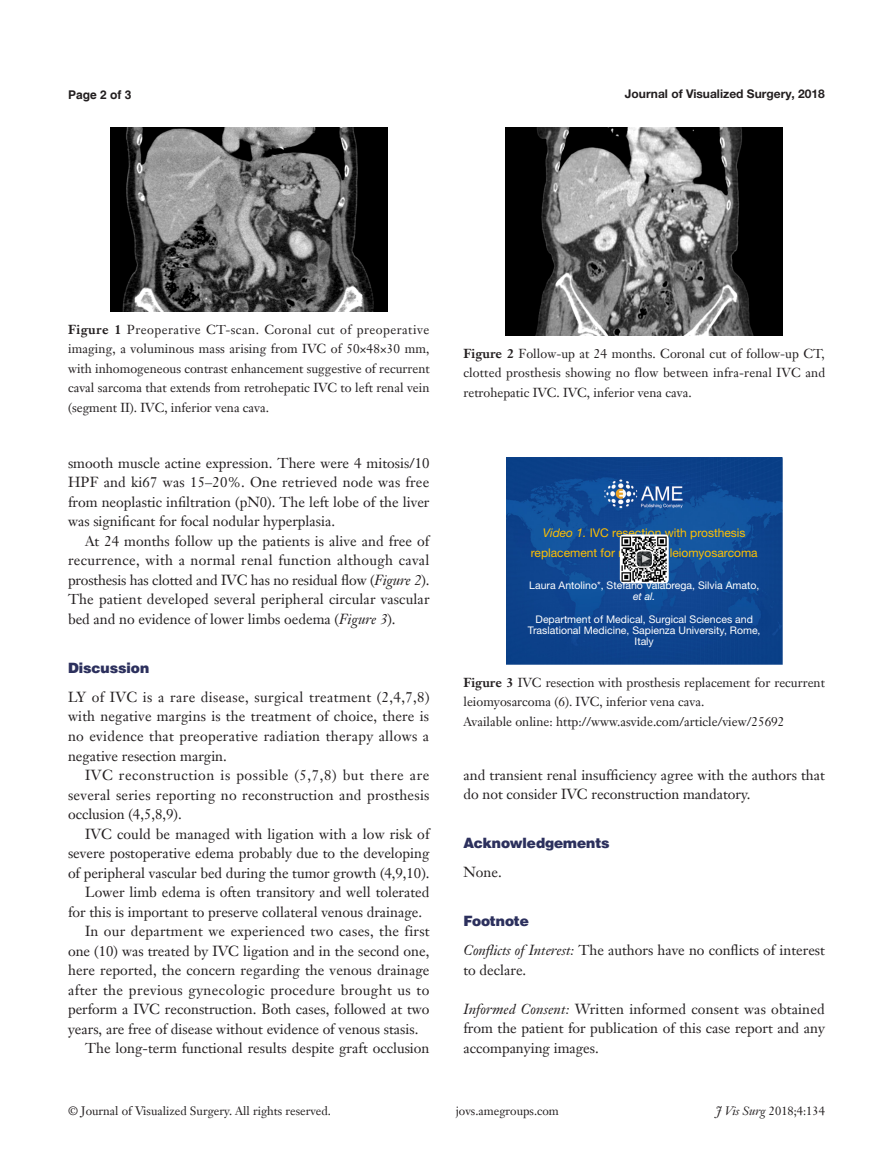
<style>
.page{position:relative;width:893px;height:1170px;background:#fff}
.page>*{position:absolute;margin:0;border:0;box-sizing:border-box;transform-origin:0 0}
.t1{font:14.25px/19.5px "Janson Text LT";color:#231f20;text-align:justify}
.一级标题-6_5{font:900 14.25px "Helvetica";color:#2c305d}
.t2{font:12.75px/19.5px "Janson Text LT";color:#231f20;text-align:justify}
.t3{font:12px "Janson Text LT";color:#231f20}
.t4{font:12px/19.4px "Helvetica Neue LT Pro";color:#ffc000;text-align:center}
.t5{font:700 12px "Helvetica Neue LT Pro";color:#231f20}
.t6{font:700 12px "Helvetica";color:#231f20}
.t7{font:11.55px "Times New Roman";color:#fff}
.t8{font:10.5px/11.2px "Helvetica Neue LT Pro";color:#fff;text-align:center}
.s1{font-weight:700}
.s2{font-style:italic}
</style>
<div class="page">
<img style="left:111px;top:128px;width:276px;height:183px">
<img style="left:506px;top:128px;width:276px;height:207px">
<img style="left:506px;top:457px;width:276px;height:207px">
<svg style="left:620px;top:534px;width:49px;height:49px"></svg>
<img style="left:621px;top:535px;width:47px;height:47px">
<svg style="left:636px;top:550px;width:16px;height:17px"></svg>
<div style="left:636px;top:550px;width:17px;height:17px;border:1px solid #fff;border-radius:4px"></div>
<p class="t6" style="left:68px;top:88px;width:65px">Page 2 of 3</p>
<p class="t5" style="left:625px;top:86px;width:202px">Journal of Visualized Surgery, 2018</p>
<p class="t2" style="left:68px;top:319px;width:363px"><span class="s1">Figure 1</span> Preoperative CT-scan. Coronal cut of preoperative imaging, a voluminous mass arising from IVC of 50×48×30 mm, with inhomogeneous contrast enhancement suggestive of recurrent caval sarcoma that extends from retrohepatic IVC to left renal vein (segment II). IVC, inferior vena cava.</p>
<p class="t1" style="left:68px;top:453px;width:363px">smooth muscle actine expression. There were 4 mitosis/10<br>HPF and ki67 was 15–20%. One retrieved node was free from neoplastic infiltration (pN0). The left lobe of the liver was significant for focal nodular hyperplasia.</p>
<p class="t1" style="left:68px;top:531px;width:363px;text-indent:17px">At 24 months follow up the patients is alive and free of recurrence, with a normal renal function although caval prosthesis has clotted and IVC has no residual flow (<span class="s2">Figure 2</span>).<br>The patient developed several peripheral circular vascular bed and no evidence of lower limbs oedema (<span class="s2">Figure 3</span>).</p>
<p class="一级标题-6_5" style="left:68px;top:658px;width:83px">Discussion</p>
<p class="t1" style="left:68px;top:687px;width:363px">LY of IVC is a rare disease, surgical treatment (2,4,7,8) with negative margins is the treatment of choice, there is no evidence that preoperative radiation therapy allows a negative resection margin.</p>
<p class="t1" style="left:68px;top:765px;width:363px;text-indent:17px">IVC reconstruction is possible (5,7,8) but there are several series reporting no reconstruction and prosthesis occlusion (4,5,8,9).</p>
<p class="t1" style="left:68px;top:823px;width:363px;text-indent:17px">IVC could be managed with ligation with a low risk of severe postoperative edema probably due to the developing of peripheral vascular bed during the tumor growth (4,9,10).</p>
<p class="t1" style="left:68px;top:882px;width:363px;text-indent:17px">Lower limb edema is often transitory and well tolerated for this is important to preserve collateral venous drainage.</p>
<p class="t1" style="left:68px;top:921px;width:363px;text-indent:17px">In our department we experienced two cases, the first one (10) was treated by IVC ligation and in the second one, here reported, the concern regarding the venous drainage after the previous gynecologic procedure brought us to perform a IVC reconstruction. Both cases, followed at two years, are free of disease without evidence of venous stasis.</p>
<p class="t1" style="left:85px;top:1038px;width:346px">The long-term functional results despite graft occlusion</p>
<p class="t2" style="left:463px;top:343px;width:363px"><span class="s1">Figure 2</span> Follow-up at 24 months. Coronal cut of follow-up CT, clotted prosthesis showing no flow between infra-renal IVC and retrohepatic IVC. IVC, inferior vena cava.</p>
<p class="t4" style="left:531px;top:523px;width:228px"><span class="s2">Video 1.</span> IVC resection with prosthesis replacement for recurrent leiomyosarcoma</p>
<p class="t8" style="left:529px;top:579px;width:232px">Laura Antolino*, Stefano Valabrega, Silvia Amato, <span class="s2">et al.</span></p>
<p class="t8" style="left:528px;top:613px;width:234px">Department of Medical, Surgical Sciences and<br>Traslational Medicine, Sapienza University, Rome,<br>Italy</p>
<p class="t7" style="left:654px;top:553px;width:13px;rotate:90deg">▲</p>
<p class="t2" style="left:463px;top:672px;width:363px"><span class="s1">Figure 3</span> IVC resection with prosthesis replacement for recurrent leiomyosarcoma (6). IVC, inferior vena cava.</p>
<p class="t2" style="left:463px;top:711px;width:322px">Available online: http://www.asvide.com/article/view/25692</p>
<p class="t1" style="left:463px;top:765px;width:363px">and transient renal insufficiency agree with the authors that do not consider IVC reconstruction mandatory.</p>
<p class="一级标题-6_5" style="left:463px;top:833px;width:148px">Acknowledgements</p>
<p class="t1" style="left:463px;top:862px;width:40px">None.</p>
<p class="一级标题-6_5" style="left:463px;top:911px;width:67px">Footnote</p>
<p class="t1" style="left:463px;top:940px;width:363px"><span class="s2">Conflicts of Interest:</span> The authors have no conflicts of interest to declare.</p>
<p class="t1" style="left:463px;top:999px;width:363px"><span class="s2">Informed Consent:</span> Written informed consent was obtained from the patient for publication of this case report and any accompanying images.</p>
<p class="t3" style="left:68px;top:1103px;width:264px">© Journal of Visualized Surgery. All rights reserved.</p>
<p class="t3" style="left:456px;top:1103px;width:105px">jovs.amegroups.com</p>
<p class="t3" style="left:716px;top:1103px;width:111px"><span class="s2">J Vis Surg</span> 2018;4:134</p>
</div>
